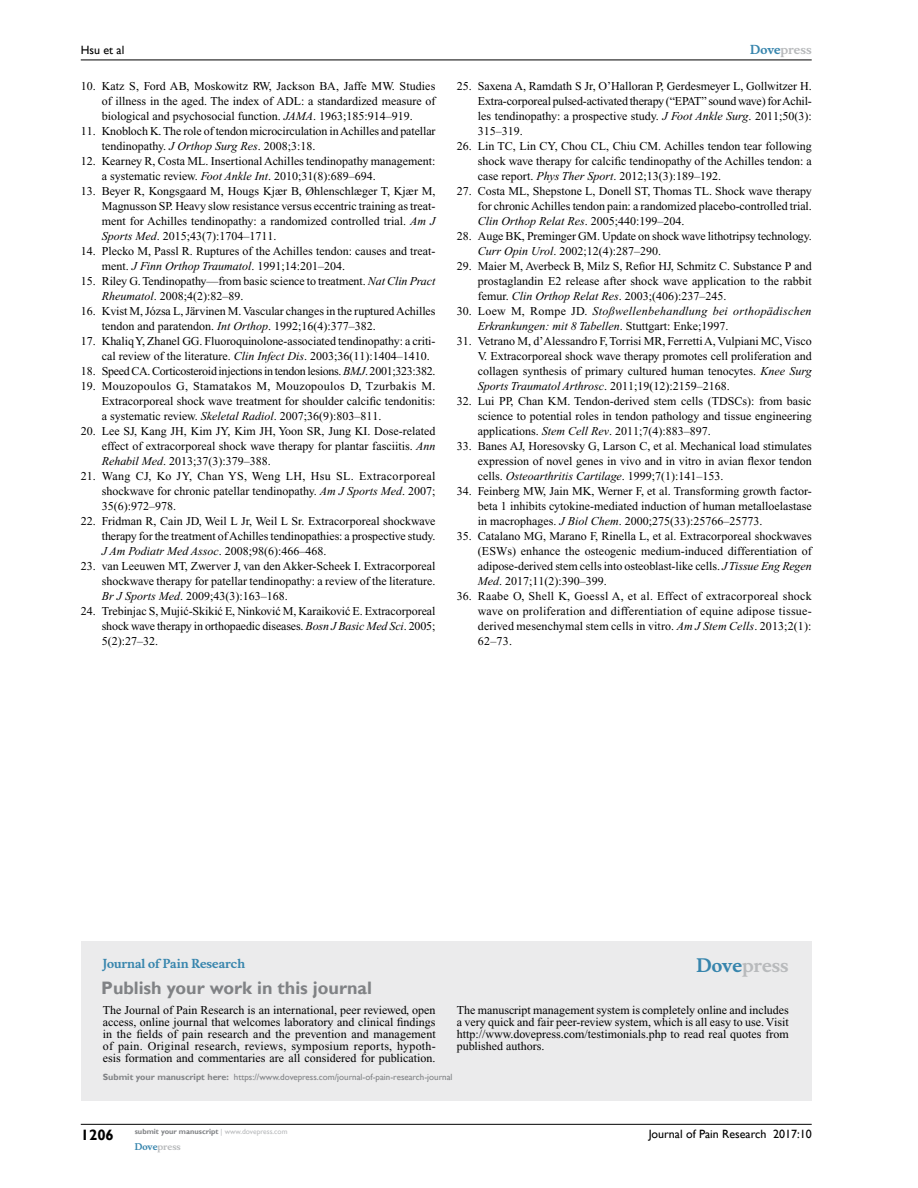
<style>
.page{position:relative;width:918px;height:1188px;background:#fff}
.page>*{position:absolute;margin:0;border:0;box-sizing:border-box;transform-origin:0 0}
.t1{font:700 18px "Gill Sans";color:#808285}
.t2{font:700 18px "Musee";color:#b8babc}
.t3{font:700 15px "Gill Sans";color:#000}
.t4{font:12px/15px "Times New Roman";color:#000;text-align:justify}
.t5{font:italic 12px/15px "Times New Roman";letter-spacing:.025em;color:#000}
.t6{font:12px "Times New Roman";letter-spacing:-.025em;color:#000}
.t7{font:12px "Gill Sans";color:#000}
.t8{font:700 12px "Musee";color:#3785ad}
.t9{font:700 12px "Musee";color:#b8babc}
.t10{font:9px "Gill Sans";color:#808285}
.t11{font:700 9px "Musee";color:#b8babc}
.t12{font:700 7.5px "Gill Sans";color:#808285}
.s1{font-style:italic}
.s2{font-style:inherit}
.s3{color:#3785ad}
.s4{font-style:normal}
.s5{font-weight:700}
.s6{font-weight:400;color:#b8babc}
</style>
<div class="page">
<div style="left:81px;top:941px;width:731px;height:159px;background:#ebebec"></div>
<hr style="left:81px;top:1124px;width:731px;height:1px;background:#000">
<hr style="left:81px;top:60px;width:731px;height:1px;background:#000">
<p class="t7" style="left:81px;top:43px;width:45px">Hsu et al</p>
<p class="t4" style="left:102px;top:79px;width:335px;text-indent:-21px">10. Katz S, Ford AB, Moskowitz RW, Jackson BA, Jaffe MW. Studies of illness in the aged. The index of ADL: a standardized measure of biological and psychosocial function. <span class="s1">JAMA</span>. 1963;185:914–919.</p>
<p class="t4" style="left:102px;top:124px;width:335px;text-indent:-21px">11. Knobloch K. The role of tendon microcirculation in Achilles and patellar tendinopathy. <span class="s1">J Orthop Surg Res</span>. 2008;3:18.</p>
<p class="t4" style="left:102px;top:154px;width:335px;text-indent:-21px">12. Kearney R, Costa ML. Insertional Achilles tendinopathy management: a systematic review. <span class="s1">Foot Ankle Int</span>. 2010;31(8):689–694.</p>
<p class="t4" style="left:102px;top:184px;width:335px;text-indent:-21px">13. Beyer R, Kongsgaard M, Hougs Kjær B, Øhlenschlæger T, Kjær M, Magnusson SP. Heavy slow resistance versus eccentric training as treat&shy;ment for Achilles tendinopathy: a randomized controlled trial. <span class="s1">Am J Sports Med</span>. 2015;43(7):1704–1711.</p>
<p class="t4" style="left:102px;top:244px;width:335px;text-indent:-21px">14. Plecko M, Passl R. Ruptures of the Achilles tendon: causes and treat&shy;ment. <span class="s1">J Finn Orthop Traumatol</span>. 1991;14:201–204.</p>
<p class="t4" style="left:102px;top:274px;width:335px;text-indent:-21px">15. Riley G. Tendinopathy—from basic science to treatment. <span class="s1">Nat Clin Pract<br>Rheumatol</span>. 2008;4(2):82–89.</p>
<p class="t4" style="left:102px;top:304px;width:335px;text-indent:-21px">16. Kvist M, Józsa L, Järvinen M. Vascular changes in the ruptured Achilles tendon and paratendon. <span class="s1">Int Orthop</span>. 1992;16(4):377–382.</p>
<p class="t4" style="left:102px;top:334px;width:335px;text-indent:-21px">17. Khaliq Y, Zhanel GG. Fluoroquinolone-associated tendinopathy: a criti&shy;cal review of the literature. <span class="s1">Clin Infect Dis</span>. 2003;36(11):1404–1410.</p>
<p class="t6" style="left:81px;top:365px;width:356px">18. Speed CA. Corticosteroid injections in tendon lesions. <span class="s1">BMJ</span>. 2001;323:382.</p>
<p class="t4" style="left:102px;top:379px;width:335px;text-indent:-21px">19. Mouzopoulos G, Stamatakos M, Mouzopoulos D, Tzurbakis M.<br>Extracorporeal shock wave treatment for shoulder calcific tendonitis: a systematic review. <span class="s1">Skeletal Radiol</span>. 2007;36(9):803–811.</p>
<p class="t4" style="left:102px;top:424px;width:335px;text-indent:-21px">20. Lee SJ, Kang JH, Kim JY, Kim JH, Yoon SR, Jung KI. Dose-related effect of extracorporeal shock wave therapy for plantar fasciitis. <span class="s1">Ann Rehabil Med</span>. 2013;37(3):379–388.</p>
<p class="t4" style="left:102px;top:469px;width:335px;text-indent:-21px">21. Wang CJ, Ko JY, Chan YS, Weng LH, Hsu SL. Extracorporeal shockwave for chronic patellar tendinopathy. <span class="s1">Am J Sports Med</span>. 2007; 35(6):972–978.</p>
<p class="t4" style="left:102px;top:514px;width:335px;text-indent:-21px">22. Fridman R, Cain JD, Weil L Jr, Weil L Sr. Extracorporeal shockwave therapy for the treatment of Achilles tendinopathies: a prospective study.<br><span class="s1">J Am Podiatr Med Assoc</span>. 2008;98(6):466–468.</p>
<p class="t4" style="left:102px;top:559px;width:335px;text-indent:-21px">23. van Leeuwen MT, Zwerver J, van den Akker-Scheek I. Extracorporeal shockwave therapy for patellar tendinopathy: a review of the literature.<br><span class="s1">Br J Sports Med</span>. 2009;43(3):163–168.</p>
<p class="t4" style="left:102px;top:604px;width:335px;text-indent:-21px">24. Trebinjac S, Muji<span class="s2">ć</span>-Skiki<span class="s2">ć</span> E, Ninkovi<span class="s2">ć</span> M, Karaikovi<span class="s2">ć</span> E. Extracorporeal shock wave therapy in orthopaedic diseases. <span class="s1">Bosn J Basic Med Sci</span>. 2005; 5(2):27–32.</p>
<p class="t9" style="left:750px;top:43px;width:63px"><span class="s3">Dove</span>press</p>
<p class="t4" style="left:478px;top:79px;width:335px;text-indent:-21px">25. Saxena A, Ramdath S Jr, O’Halloran P, Gerdesmeyer L, Gollwitzer H.<br>Extra-corporeal pulsed-activated therapy (“EPAT” sound wave) for Achil&shy;les tendinopathy: a prospective study. <span class="s1">J Foot Ankle Surg</span>. 2011;50(3):<br>315–319.</p>
<p class="t4" style="left:478px;top:139px;width:335px;text-indent:-21px">26. Lin TC, Lin CY, Chou CL, Chiu CM. Achilles tendon tear following shock wave therapy for calcific tendinopathy of the Achilles tendon: a case report. <span class="s1">Phys Ther Sport</span>. 2012;13(3):189–192.</p>
<p class="t4" style="left:478px;top:184px;width:335px;text-indent:-21px">27. Costa ML, Shepstone L, Donell ST, Thomas TL. Shock wave therapy for chronic Achilles tendon pain: a randomized placebo-controlled trial.<br><span class="s1">Clin Orthop Relat Res</span>. 2005;440:199–204.</p>
<p class="t4" style="left:478px;top:229px;width:335px;text-indent:-21px">28. Auge BK, Preminger GM. Update on shock wave lithotripsy technology.<br><span class="s1">Curr Opin Urol</span>. 2002;12(4):287–290.</p>
<p class="t4" style="left:478px;top:259px;width:335px;text-indent:-21px">29. Maier M, Averbeck B, Milz S, Refior HJ, Schmitz C. Substance P and prostaglandin E2 release after shock wave application to the rabbit femur. <span class="s1">Clin Orthop Relat Res</span>. 2003;(406):237–245.</p>
<p class="t5" style="left:478px;top:304px;width:335px;text-indent:-21px"><span class="s4">30. Loew M, Rompe JD.</span> Stoßwellenbehandlung bei orthopädischen<br>Erkrankungen: mit 8 Tabellen<span class="s4">. Stuttgart: Enke;1997.</span></p>
<p class="t4" style="left:478px;top:334px;width:335px;text-indent:-21px">31. Vetrano M, d’Alessandro F, Torrisi MR, Ferretti A, Vulpiani MC, Visco V. Extracorporeal shock wave therapy promotes cell proliferation and collagen synthesis of primary cultured human tenocytes. <span class="s1">Knee Surg Sports Traumatol Arthrosc</span>. 2011;19(12):2159–2168.</p>
<p class="t4" style="left:478px;top:394px;width:335px;text-indent:-21px">32. Lui PP, Chan KM. Tendon-derived stem cells (TDSCs): from basic science to potential roles in tendon pathology and tissue engineering applications. <span class="s1">Stem Cell Rev</span>. 2011;7(4):883–897.</p>
<p class="t4" style="left:478px;top:439px;width:335px;text-indent:-21px">33. Banes AJ, Horesovsky G, Larson C, et al. Mechanical load stimulates expression of novel genes in vivo and in vitro in avian flexor tendon cells. <span class="s1">Osteoarthritis Cartilage</span>. 1999;7(1):141–153.</p>
<p class="t4" style="left:478px;top:484px;width:335px;text-indent:-21px">34. Feinberg MW, Jain MK, Werner F, et al. Transforming growth factor&shy;beta 1 inhibits cytokine-mediated induction of human metalloelastase in macrophages. <span class="s1">J Biol Chem</span>. 2000;275(33):25766–25773.</p>
<p class="t4" style="left:478px;top:529px;width:335px;text-indent:-21px">35. Catalano MG, Marano F, Rinella L, et al. Extracorporeal shockwaves (ESWs) enhance the osteogenic medium<span class="s2">-</span>induced differentiation of adipose<span class="s2">-</span>derived stem cells into osteoblast<span class="s2">-</span>like cells. <span class="s1">J Tissue Eng Regen Med</span>. 2017;11(2):390–399.</p>
<p class="t4" style="left:478px;top:589px;width:335px;text-indent:-21px">36. Raabe O, Shell K, Goessl A, et al. Effect of extracorporeal shock wave on proliferation and differentiation of equine adipose tissue&shy;derived mesenchymal stem cells in vitro. <span class="s1">Am J Stem Cells</span>. 2013;2(1):<br>62–73.</p>
<p class="t8" style="left:103px;top:956px;width:144px">Journal of Pain Research</p>
<h1 class="t1" style="left:101px;top:977px;width:272px">Publish your work in this journal</h1>
<h1 class="t2" style="left:697px;top:955px;width:94px"><span class="s3">Dove</span>press</h1>
<p class="t4" style="left:103px;top:1004px;width:335px;line-height:12px">The Journal of Pain Research is an international, peer reviewed, open access, online journal that welcomes laboratory and clinical findings in the fields of pain research and the prevention and management of pain. Original research, reviews, symposium reports, hypoth&shy;esis formation and commentaries are all considered for publication.</p>
<p class="t4" style="left:457px;top:1004px;width:334px;line-height:12px">The manuscript management system is completely online and includes a very quick and fair peer-review system, which is all easy to use. Visit http://www.dovepress.com/testimonials.php to read real quotes from published authors.</p>
<p class="t10" style="left:103px;top:1072px;width:351px"><span class="s5">Submit your manuscript here:</span> https://www.dovepress.com/journal-of-pain-research-journal</p>
<p class="t3" style="left:81px;top:1126px;width:35px">1206</p>
<p class="t12" style="left:135px;top:1127px;width:154px">submit your manuscript <span class="s6">| www.dovepress.com</span></p>
<p class="t11" style="left:135px;top:1141px;width:48px"><span class="s3">Dove</span>press</p>
<p class="t7" style="left:649px;top:1127px;width:164px">Journal of Pain Research 2017:10</p>
</div>
